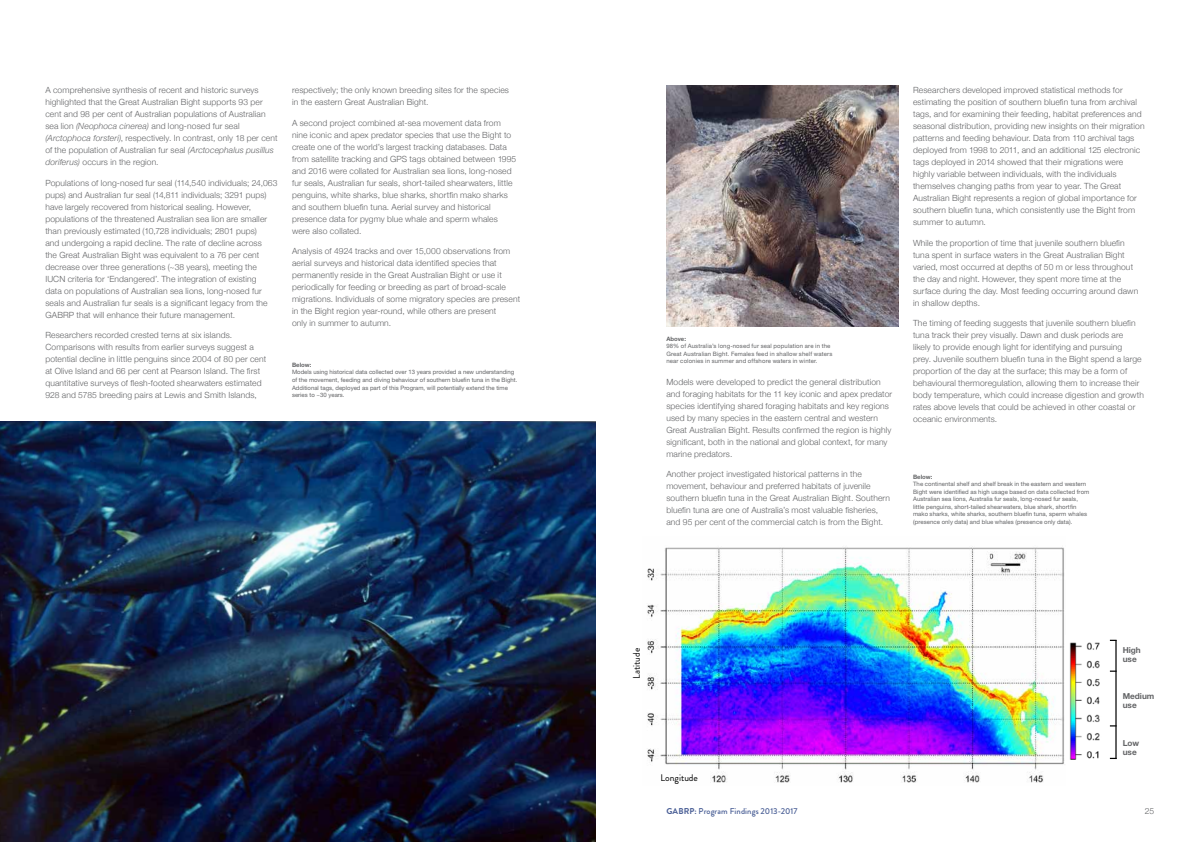
<style>
.page{position:relative;width:1191px;height:842px;background:#fff}
.page>*{position:absolute;margin:0;border:0;box-sizing:border-box;transform-origin:0 0}
.t1{font:9.6px "Brandon Grotesque";color:#000}
.t2{font:300 8.5px/12px "Helvetica Neue";letter-spacing:.015em;color:#636466}
.t3{font:500 8.5px "Brandon Grotesque";letter-spacing:.01em;color:#4a5f96}
.t4{font:700 8.2px/9.1px "Helvetica Neue LT Std";color:#636466}
.t5{font:6px/7.5px "Helvetica Neue LT Std";letter-spacing:.01em;color:#636466}
.t6{font:700 6px "Helvetica Neue LT Std";color:#636466}
.s1{font-style:italic}
.s2{font-weight:700}
</style>
<div class="page">
<img style="left:0;top:421px;width:595px;height:421px">
<img style="left:666px;top:85px;width:233px;height:241px">
<img style="left:647px;top:546px;width:418px;height:237px">
<hr style="left:1115px;top:640px;width:1px;height:119px;background:#000">
<svg style="left:1109px;top:670px;width:7px;height:2px"></svg>
<img style="left:1069px;top:642px;width:31px;height:118px">
<p class="t2" style="left:45px;top:84px;width:234px">A comprehensive synthesis of recent and historic surveys highlighted that the Great Australian Bight supports 93 per cent and 98 per cent of Australian populations of Australian sea lion <span class="s1">(Neophoca cinerea)</span> and long-nosed fur seal <span class="s1">(Arctophoca forsteri)</span>, respectively. In contrast, only 18 per cent of the population of Australian fur seal <span class="s1">(Arctocephalus pusillus doriferus)</span> occurs in the region.</p>
<p class="t2" style="left:45px;top:176px;width:234px">Populations of long-nosed fur seal (114,540 individuals; 24,063 pups) and Australian fur seal (14,811 individuals; 3291 pups) have largely recovered from historical sealing. However, populations of the threatened Australian sea lion are smaller than previously estimated (10,728 individuals; 2801 pups)<br>and undergoing a rapid decline. The rate of decline across<br>the Great Australian Bight was equivalent to a 76 per cent decrease over three generations (~38 years), meeting the IUCN criteria for ‘Endangered’. The integration of existing<br>data on populations of Australian sea lions, long-nosed fur seals and Australian fur seals is a significant legacy from the GABRP that will enhance their future management.</p>
<p class="t2" style="left:45px;top:329px;width:222px">Researchers recorded crested terns at six islands.<br>Comparisons with results from earlier surveys suggest a potential decline in little penguins since 2004 of 80 per cent at Olive Island and 66 per cent at Pearson Island. The first quantitative surveys of flesh-footed shearwaters estimated 928 and 5785 breeding pairs at Lewis and Smith Islands,</p>
<p class="t2" style="left:292px;top:84px;width:218px">respectively; the only known breeding sites for the species in the eastern Great Australian Bight.</p>
<p class="t2" style="left:292px;top:116px;width:226px">A second project combined at-sea movement data from nine iconic and apex predator species that use the Bight to create one of the world’s largest tracking databases. Data from satellite tracking and GPS tags obtained between 1995 and 2016 were collated for Australian sea lions, long-nosed fur seals, Australian fur seals, short-tailed shearwaters, little penguins, white sharks, blue sharks, shortfin mako sharks and southern bluefin tuna. Aerial survey and historical presence data for pygmy blue whale and sperm whales were also collated.</p>
<p class="t2" style="left:292px;top:245px;width:230px">Analysis of 4924 tracks and over 15,000 observations from aerial surveys and historical data identified species that permanently reside in the Great Australian Bight or use it periodically for feeding or breeding as part of broad-scale migrations. Individuals of some migratory species are present in the Bight region year-round, while others are present<br>only in summer to autumn.</p>
<p class="t6" style="left:292px;top:361px;width:21px">Below:</p>
<p class="t5" style="left:292px;top:368px;width:227px">Models using historical data collected over 13 years provided a new understanding of the movement, feeding and diving behaviour of southern bluefin tuna in the Bight.<br>Additional tags, deployed as part of this Program, will potentially extend the time series to ~30 years.</p>
<p class="t6" style="left:666px;top:335px;width:21px">Above:</p>
<p class="t5" style="left:666px;top:342px;width:167px">98% of Australia’s long-nosed fur seal population are in the<br>Great Australian Bight. Females feed in shallow shelf waters near colonies in summer and offshore waters in winter.</p>
<p class="t2" style="left:666px;top:375px;width:227px">Models were developed to predict the general distribution and foraging habitats for the 11 key iconic and apex predator species identifying shared foraging habitats and key regions used by many species in the eastern central and western Great Australian Bight. Results confirmed the region is highly significant, both in the national and global context, for many marine predators.</p>
<p class="t2" style="left:666px;top:468px;width:225px">Another project investigated historical patterns in the movement, behaviour and preferred habitats of juvenile southern bluefin tuna in the Great Australian Bight. Southern bluefin tuna are one of Australia’s most valuable fisheries, and 95 per cent of the commercial catch is from the Bight.</p>
<p class="t2" style="left:913px;top:84px;width:233px">Researchers developed improved statistical methods for estimating the position of southern bluefin tuna from archival tags, and for examining their feeding, habitat preferences and seasonal distribution, providing new insights on their migration patterns and feeding behaviour. Data from 110 archival tags deployed from 1998 to 2011, and an additional 125 electronic tags deployed in 2014 showed that their migrations were highly variable between individuals, with the individuals themselves changing paths from year to year. The Great Australian Bight represents a region of global importance for southern bluefin tuna, which consistently use the Bight from summer to autumn.</p>
<p class="t2" style="left:913px;top:236px;width:227px">While the proportion of time that juvenile southern bluefin tuna spent in surface waters in the Great Australian Bight varied, most occurred at depths of 50 m or less throughout the day and night. However, they spent more time at the surface during the day. Most feeding occurring around dawn in shallow depths.</p>
<p class="t2" style="left:913px;top:317px;width:232px">The timing of feeding suggests that juvenile southern bluefin tuna track their prey visually. Dawn and dusk periods are<br>likely to provide enough light for identifying and pursuing<br>prey. Juvenile southern bluefin tuna in the Bight spend a large proportion of the day at the surface; this may be a form of behavioural thermoregulation, allowing them to increase their body temperature, which could increase digestion and growth rates above levels that could be achieved in other coastal or oceanic environments.</p>
<p class="t6" style="left:913px;top:473px;width:21px">Below:</p>
<p class="t5" style="left:913px;top:480px;width:178px">The continental shelf and shelf break in the eastern and western Bight were identified as high usage based on data collected from Australian sea lions, Australia fur seals, long-nosed fur seals, little penguins, short-tailed shearwaters, blue shark, shortfin mako sharks, white sharks, southern bluefin tuna, sperm whales (presence only data) and blue whales (presence only data).</p>
<p class="t1" style="left:630px;top:679px;width:33px;rotate:-90deg">Latitude</p>
<p class="t4" style="left:1122px;top:645px;width:20px">High use</p>
<p class="t4" style="left:1122px;top:692px;width:33px">Medium use</p>
<p class="t4" style="left:1122px;top:738px;width:18px">Low use</p>
<p class="t1" style="left:660px;top:771px;width:39px">Longitude</p>
<p class="t3" style="left:666px;top:805px;width:133px"><span class="s2">GABRP:</span> Program Findings 2013-2017</p>
<p class="t2" style="left:1144px;top:804px;width:11px">25</p>
</div>
